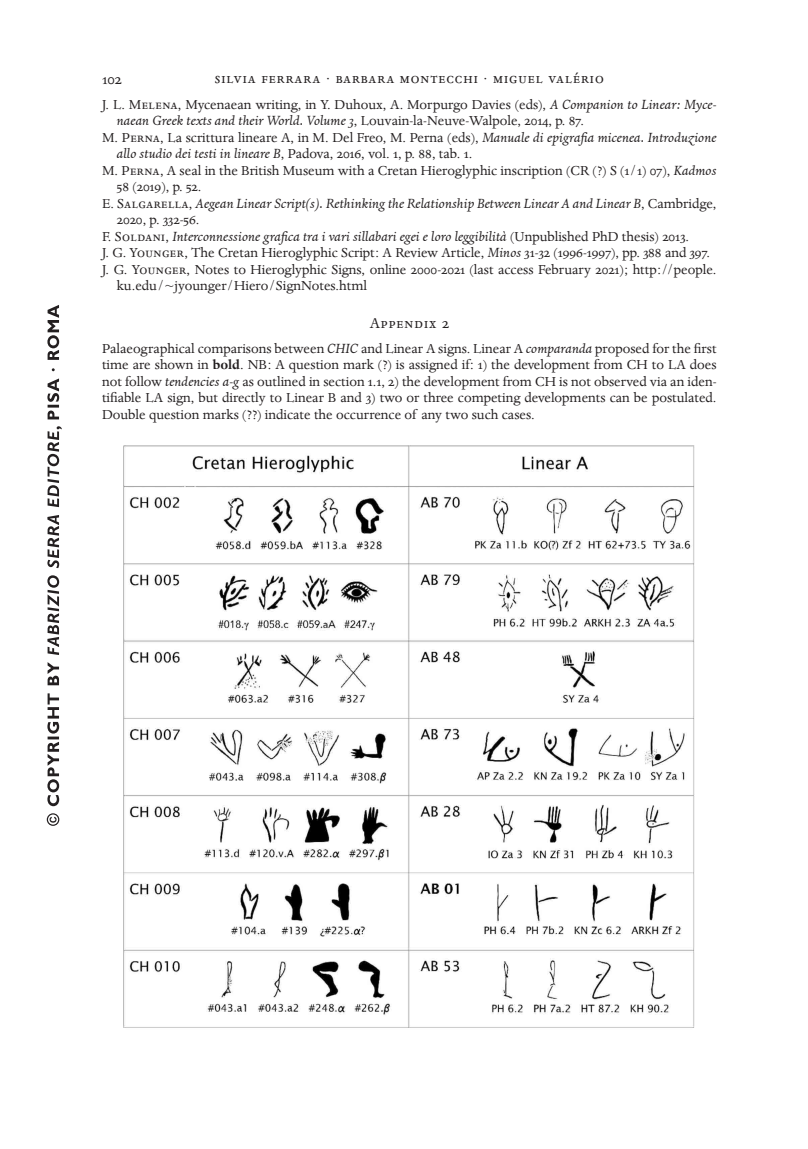
<style>
.page{position:relative;width:808px;height:1149px;background:#fff}
.page>*{position:absolute;margin:0;border:0;box-sizing:border-box;transform-origin:0 0}
.t1{font:16.5px "Serra Dante Pro";letter-spacing:.06em;color:#231f20}
.t2{font:16.5px "Dante One";color:#231f20}
.t3{font:15px/16.5px "Serra Dante Pro";color:#231f20;text-align:justify}
.t4{font:italic 15px "Serra Dante Pro";color:#231f20}
.s1{font-style:italic}
.s2{font-style:normal}
.s3{font-weight:700}
</style>
<div class="page">
<svg style="left:47px;top:305px;width:15px;height:520px"></svg>
<img style="left:123px;top:445px;width:572px;height:583px">
<p class="t2" style="left:102px;top:70px;width:21px">102</p>
<p class="t1" style="left:215px;top:68px;width:390px">silvia ferrara · barbara montecchi · miguel valério</p>
<p class="t3" style="left:102px;top:96px;width:616px">J. L. Melena, Mycenaean writing, in Y. Duhoux, A. Morpurgo Davies (eds), <span class="s1">A Companion to Linear: Myce-</span></p>
<p class="t4" style="left:117px;top:111px;width:468px">naean Greek texts and their World. Volume 3<span class="s2">, Louvain-la-Neuve-Walpole, 2014, p. 87.</span></p>
<p class="t3" style="left:102px;top:129px;width:616px">M. Perna, La scrittura lineare A, in M. Del Freo, M. Perna (eds), <span class="s1">Manuale di epigrafia micenea. Introduzione</span></p>
<p class="t3" style="left:117px;top:146px;width:357px"><span class="s1">allo studio dei testi in lineare B</span>, Padova, 2016, vol. 1, p. 88, tab. 1.</p>
<p class="t3" style="left:102px;top:162px;width:616px">M. Perna, A seal in the British Museum with a Cretan Hieroglyphic inscription (CR (?) S (1/1) 07), <span class="s1">Kadmos</span></p>
<p class="t3" style="left:117px;top:179px;width:86px">58 (2019), p. 52.</p>
<p class="t4" style="left:102px;top:194px;width:616px"><span class="s2">E. Salgarella,</span> Aegean Linear Script(s). Rethinking the Relationship Between Linear A and Linear B<span class="s2">, Cambridge,</span></p>
<p class="t3" style="left:117px;top:212px;width:84px">2020, p. 332-56.</p>
<p class="t4" style="left:102px;top:227px;width:588px"><span class="s2">F. Soldani,</span> Interconnessione grafica tra i vari sillabari egei e loro leggibilità <span class="s2">(Unpublished PhD thesis) 2013.</span></p>
<p class="t3" style="left:102px;top:245px;width:609px">J. G. Younger, The Cretan Hieroglyphic Script: A Review Article, <span class="s1">Minos</span> 31-32 (1996-1997), pp. 388 and 397.</p>
<p class="t3" style="left:102px;top:261px;width:616px">J. G. Younger, Notes to Hieroglyphic Signs, online 2000-2021 (last access February 2021); http://people.</p>
<p class="t3" style="left:117px;top:278px;width:252px">ku.edu/~jyounger/Hiero/SignNotes.html</p>
<p class="t1" style="left:370px;top:312px;width:81px">Appendix 2</p>
<p class="t3" style="left:102px;top:340px;width:616px">Palaeographical comparisons between <span class="s1">CHIC</span> and Linear A signs. Linear A <span class="s1">comparanda</span> proposed for the first time are shown in <span class="s3">bold</span>. NB: A question mark (?) is assigned if: 1) the development from CH to LA does not follow <span class="s1">tendencies a-g</span> as outlined in section 1.1, 2) the development from CH is not observed via an iden&shy;tifiable LA sign, but directly to Linear B and 3) two or three competing developments can be postulated.<br>Double question marks (??) indicate the occurrence of any two such cases.</p>
</div>
